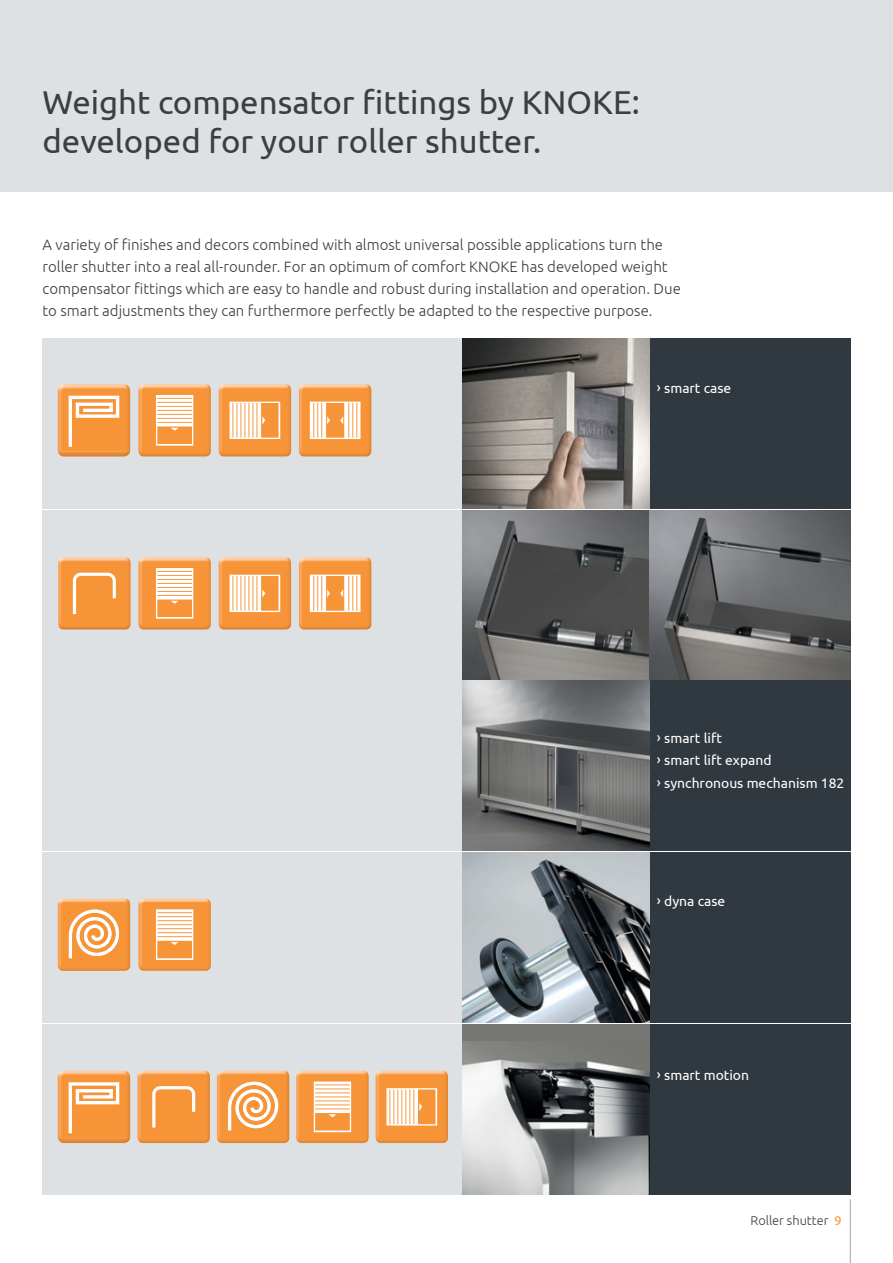
<style>
.page{position:relative;width:893px;height:1263px;background:#fff}
.page>*{position:absolute;margin:0;border:0;box-sizing:border-box;transform-origin:0 0}
.t1{font:33px/39.6px "Ubuntu";color:#3e3e3f}
.t2{font:300 15px/22.2px "Ubuntu";color:#3e3e3f}
.t3{font:13.8px/22.5px "Ubuntu";color:#fff}
.t4{font:300 12.75px "Ubuntu";color:#3e3e3f}
.s1{font-weight:400;color:#f79438}
</style>
<div class="page">
<hr style="left:850px;top:1199px;width:1px;height:64px;background:#9ba4aa">
<div style="left:0;top:0;width:893px;height:191px;background:#dde1e4"></div>
<div style="left:43px;top:338px;width:807px;height:170px;background:#dde1e4"></div>
<img style="left:462px;top:338px;width:187px;height:170px">
<div style="left:649px;top:338px;width:201px;height:170px;background:#313940"></div>
<img style="left:299px;top:384px;width:72px;height:72px">
<svg style="left:310px;top:402px;width:50px;height:37px"></svg>
<img style="left:142px;top:456px;width:65px;height:1px">
<img style="left:138px;top:384px;width:73px;height:72px">
<svg style="left:156px;top:395px;width:37px;height:51px"></svg>
<img style="left:219px;top:384px;width:72px;height:72px">
<svg style="left:230px;top:402px;width:50px;height:37px"></svg>
<div style="left:43px;top:510px;width:807px;height:340px;background:#dde1e4"></div>
<img style="left:462px;top:510px;width:388px;height:170px">
<img style="left:462px;top:680px;width:187px;height:170px">
<div style="left:649px;top:680px;width:201px;height:170px;background:#313940"></div>
<img style="left:299px;top:557px;width:72px;height:72px">
<svg style="left:310px;top:575px;width:50px;height:37px"></svg>
<img style="left:142px;top:629px;width:65px;height:1px">
<img style="left:138px;top:557px;width:73px;height:72px">
<svg style="left:156px;top:568px;width:37px;height:51px"></svg>
<img style="left:219px;top:557px;width:72px;height:72px">
<svg style="left:230px;top:575px;width:50px;height:37px"></svg>
<div style="left:43px;top:853px;width:807px;height:170px;background:#dde1e4"></div>
<div style="left:649px;top:853px;width:201px;height:170px;background:#313940"></div>
<img style="left:462px;top:853px;width:187px;height:170px">
<img style="left:142px;top:898px;width:65px;height:1px">
<img style="left:138px;top:899px;width:73px;height:72px">
<svg style="left:156px;top:909px;width:37px;height:51px"></svg>
<div style="left:43px;top:1025px;width:807px;height:170px;background:#dde1e4"></div>
<div style="left:462px;top:1025px;width:187px;height:170px;background:#767774"></div>
<img style="left:462px;top:1041px;width:187px;height:154px">
<div style="left:649px;top:1025px;width:201px;height:170px;background:#313940"></div>
<img style="left:296px;top:1071px;width:73px;height:72px">
<svg style="left:314px;top:1081px;width:37px;height:51px"></svg>
<img style="left:376px;top:1071px;width:72px;height:72px">
<svg style="left:386px;top:1088px;width:51px;height:37px"></svg>
<img style="left:58px;top:557px;width:73px;height:72px">
<svg style="left:71px;top:571px;width:46px;height:46px"></svg>
<img style="left:62px;top:898px;width:65px;height:1px">
<img style="left:58px;top:899px;width:72px;height:72px">
<img style="left:69px;top:909px;width:50px;height:49px">
<img style="left:138px;top:1071px;width:72px;height:72px">
<svg style="left:151px;top:1084px;width:46px;height:47px"></svg>
<img style="left:217px;top:1071px;width:72px;height:72px">
<img style="left:228px;top:1082px;width:50px;height:48px">
<img style="left:58px;top:1071px;width:72px;height:72px">
<svg style="left:67px;top:1080px;width:54px;height:57px"></svg>
<img style="left:58px;top:384px;width:72px;height:72px">
<svg style="left:67px;top:394px;width:54px;height:56px"></svg>
<h1 class="t1" style="left:43px;top:81px;width:599px">Weight compensator fittings by KNOKE: developed for your roller shutter.</h1>
<p class="t2" style="left:43px;top:233px;width:640px">A variety of finishes and decors combined with almost universal possible applications turn the roller shutter into a real all-rounder. For an optimum of comfort KNOKE has developed weight compensator fittings which are easy to handle and robust during installation and operation. Due to smart adjustments they can furthermore perfectly be adapted to the respective purpose.</p>
<p class="t3" style="left:657px;top:377px;width:76px">› smart case</p>
<p class="t3" style="left:657px;top:726px;width:189px">› smart lift<br>› smart lift expand<br>› synchronous mechanism 182</p>
<p class="t3" style="left:657px;top:889px;width:70px">› dyna case</p>
<p class="t3" style="left:657px;top:1063px;width:94px">› smart motion</p>
<p class="t4" style="left:750px;top:1213px;width:93px">Roller shutter <span class="s1">9</span></p>
</div>
